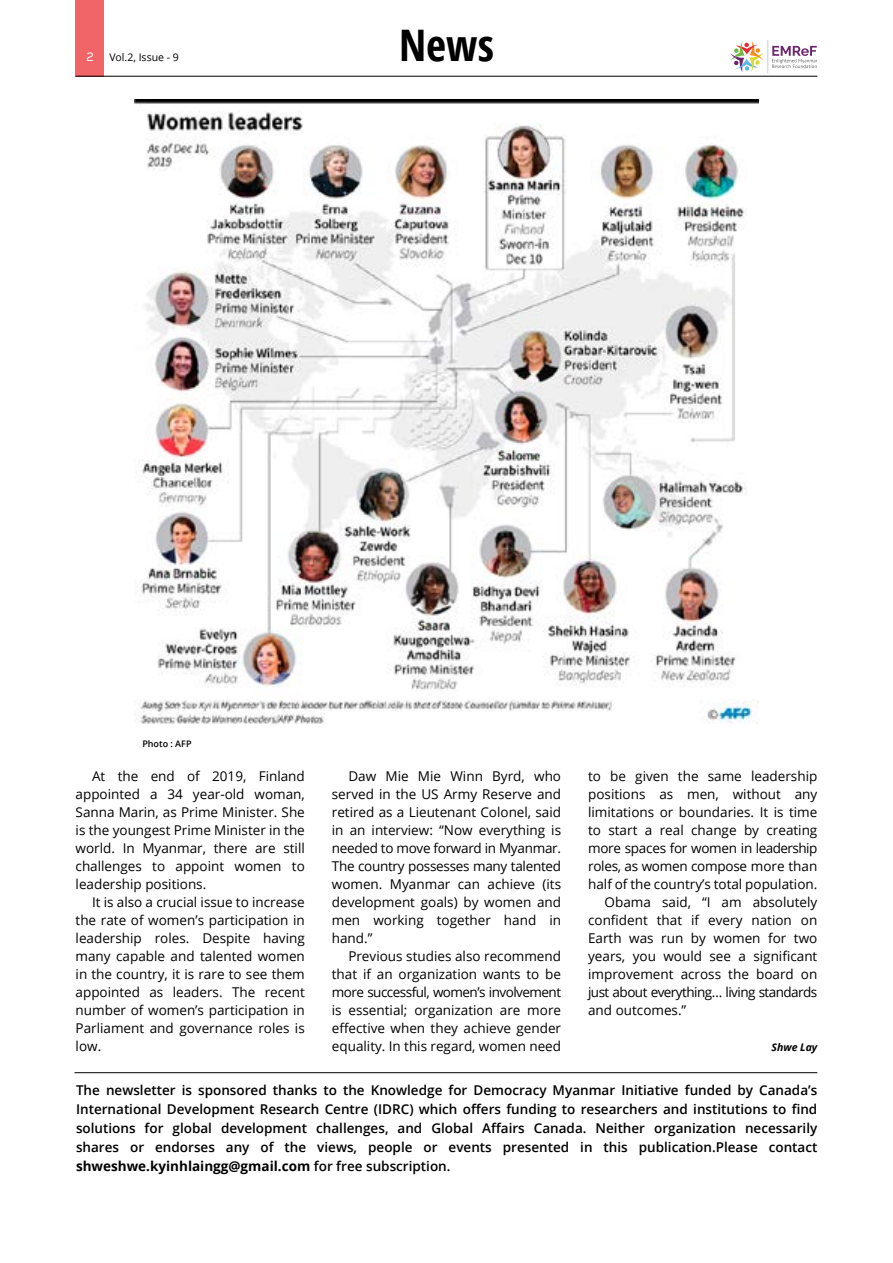
<style>
.page{position:relative;width:893px;height:1263px;background:#fff}
.page>*{position:absolute;margin:0;border:0;box-sizing:border-box;transform-origin:0 0}
.t1{font:700 43.5px "Open Sans Condensed";color:#000}
.t2{font:13.5px/18px "Open Sans";color:#000;text-align:justify}
.t3{font:600 13.5px/19.2px "Open Sans";color:#000;text-align:justify}
.t4{font:13.5px "Open Sans";letter-spacing:-.02em;color:#000}
.t5{font:13.5px "Open Sans";letter-spacing:-.04em;color:#000}
.t6{font:10.5px "Open Sans";color:#000}
.t7{font:italic 700 10.5px "Open Sans";color:#000}
.t8{font:10.5px "Sinkin Sans 400";color:#fff}
.t9{font:600 9px "Open Sans";color:#000}
.s1{font-weight:700}
</style>
<div class="page">
<div style="left:76px;top:0;width:28px;height:77px;background:#f16468"></div>
<svg style="left:772px;top:46px;width:45px;height:22px"></svg>
<svg style="left:730px;top:41px;width:33px;height:31px"></svg>
<hr style="left:767px;top:40px;width:1px;height:33px;background:#cdcccb">
<hr style="left:76px;top:76px;width:741px;height:1px;background:#000">
<hr style="left:75px;top:1072px;width:742px;height:1px;background:#000">
<img style="left:135px;top:100px;width:623px;height:624px">
<p class="t8" style="left:86px;top:48px;width:9px">2</p>
<p class="t6" style="left:109px;top:50px;width:71px">Vol.2, Issue - 9</p>
<h1 class="t1" style="left:399px;top:15px;width:96px">News</h1>
<p class="t9" style="left:142px;top:737px;width:51px">Photo : AFP</p>
<p class="t2" style="left:76px;top:767px;width:231px;text-indent:17px">At the end of 2019, Finland appointed a 34 year-old woman, Sanna Marin, as Prime Minister. She is the youngest Prime Minister in the world. In Myanmar, there are still challenges to appoint women to leadership positions.</p>
<p class="t2" style="left:76px;top:893px;width:231px;text-indent:16px">It is also a crucial issue to increase the rate of women’s participation in leadership roles. Despite having many capable and talented women in the country, it is rare to see them appointed as leaders. The recent number of women’s participation in Parliament and governance roles is low.</p>
<p class="t2" style="left:332px;top:767px;width:231px;text-indent:16px">Daw Mie Mie Winn Byrd, who served in the US Army Reserve and retired as a Lieutenant Colonel, said in an interview: “Now everything is needed to move forward in Myanmar.<br>The country possesses many talented women. Myanmar can achieve (its development goals) by women and men working together hand in hand.”</p>
<p class="t2" style="left:332px;top:947px;width:231px;text-indent:16px">Previous studies also recommend that if an organization wants to be more successful, women’s involvement is essential; organization are more effective when they achieve gender equality. In this regard, women need</p>
<p class="t2" style="left:588px;top:767px;width:231px">to be given the same leadership</p>
<p class="t2" style="left:588px;top:785px;width:231px">positions as men, without any</p>
<p class="t2" style="left:588px;top:803px;width:231px">limitations or boundaries. It is time</p>
<p class="t2" style="left:588px;top:821px;width:231px">to start a real change by creating</p>
<p class="t4" style="left:588px;top:839px;width:231px">more spaces for women in leadership</p>
<p class="t4" style="left:588px;top:857px;width:231px">roles, as women compose more than</p>
<p class="t2" style="left:588px;top:875px;width:231px">half of the country’s total population.</p>
<p class="t2" style="left:605px;top:893px;width:214px">Obama said, “I am absolutely</p>
<p class="t2" style="left:588px;top:911px;width:231px">confident that if every nation on</p>
<p class="t2" style="left:588px;top:929px;width:231px">Earth was run by women for two</p>
<p class="t2" style="left:588px;top:947px;width:231px">years, you would see a significant</p>
<p class="t2" style="left:588px;top:965px;width:231px">improvement across the board on</p>
<p class="t5" style="left:588px;top:983px;width:231px">just about everything… living standards</p>
<p class="t2" style="left:588px;top:1001px;width:100px">and outcomes.”</p>
<p class="t7" style="left:771px;top:1040px;width:47px">Shwe Lay</p>
<p class="t3" style="left:76px;top:1080px;width:743px">The newsletter is sponsored thanks to the Knowledge for Democracy Myanmar Initiative funded by Canada’s International Development Research Centre (IDRC) which offers funding to researchers and institutions to find solutions for global development challenges, and Global Affairs Canada. Neither organization necessarily shares or endorses any of the views, people or events presented in this publication.Please contact <span class="s1">shweshwe.kyinhlaingg@gmail.com</span> for free subscription.</p>
</div>
